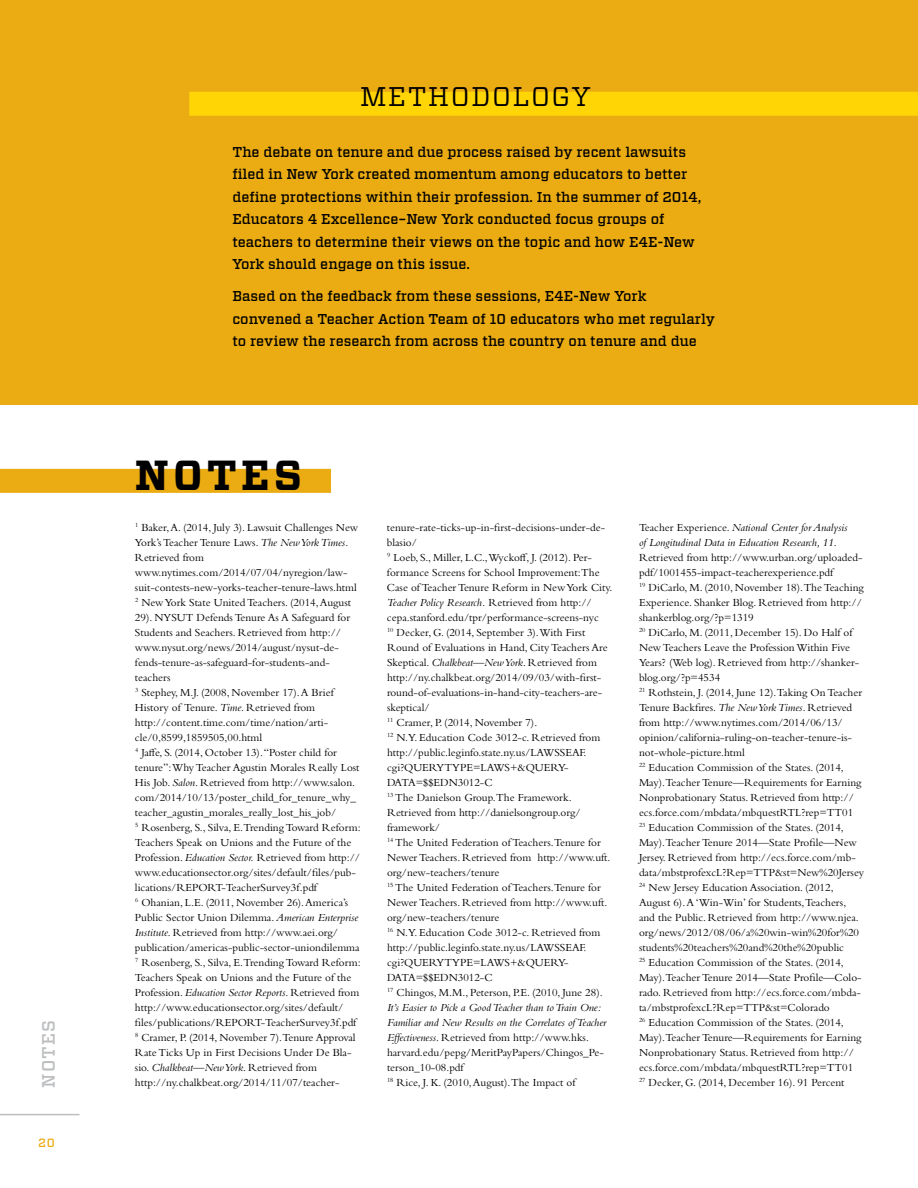
<style>
.page{position:relative;width:918px;height:1188px;background:#fff}
.page>*{position:absolute;margin:0;border:0;box-sizing:border-box;transform-origin:0 0}
.t1{font:700 42px "Vitesse";letter-spacing:.1em;color:#000}
.t2{font:27px "Vitesse";letter-spacing:.06em;color:#000}
.t3{font:500 18px "Vitesse";letter-spacing:.06em;color:#bcbec0}
.t4{font:500 14.25px/22.5px "Vitesse";color:#000}
.t5{font:500 12px "Vitesse";color:#ebac13}
.t6{font:11.25px/15px "Bembo Std";color:#000}
.s1{font-style:italic}
</style>
<div class="page">
<hr style="left:0;top:1114px;width:80px;height:1px;background:#bcbec0">
<div style="left:0;top:0;width:918px;height:405px;background:#ebac13"></div>
<div style="left:0;top:469px;width:331px;height:24px;background:#ebac13"></div>
<div style="left:189px;top:92px;width:729px;height:24px;background:#ffd506"></div>
<h3 class="t3" style="left:37px;top:1088px;width:69px;rotate:-90deg">NOTES</h3>
<p class="t5" style="left:38px;top:1134px;width:18px">20</p>
<h2 class="t2" style="left:360px;top:78px;width:232px">METHODOLOGY</h2>
<p class="t4" style="left:232px;top:140px;width:470px">The debate on tenure and due process raised by recent lawsuits filed in New York created momentum among educators to better define protections within their profession. In the summer of 2014, Educators 4 Excellence–New York conducted focus groups of teachers to determine their views on the topic and how E4E-New York should engage on this issue.</p>
<p class="t4" style="left:232px;top:285px;width:484px">Based on the feedback from these sessions, E4E-New York convened a Teacher Action Team of 10 educators who met regularly to review the research from across the country on tenure and due</p>
<h1 class="t1" style="left:135px;top:447px;width:169px">NOTES</h1>
<p class="t6" style="left:135px;top:520px;width:227px"><sup>1</sup> Baker, A. (2014, July 3). Lawsuit Challenges New York’s Teacher Tenure Laws. <span class="s1">The New York Times</span>.<br>Retrieved from www.nytimes.com/2014/07/04/nyregion/law&shy;suit-contests-new-yorks-teacher-tenure-laws.html <sup>2</sup> New York State United Teachers. (2014, August 29). NYSUT Defends Tenure As A Safeguard for Students and Seachers. Retrieved from http:// www.nysut.org/news/2014/august/nysut-de&shy;fends-tenure-as-safeguard-for-students-and&shy;teachers<br><sup>3</sup> Stephey, M.J. (2008, November 17). A Brief History of Tenure. <span class="s1">Time</span>. Retrieved from http://content.time.com/time/nation/arti&shy;cle/0,8599,1859505,00.html<br><sup>4</sup> Jaffe, S. (2014, October 13). “Poster child for tenure”:Why Teacher Agustin Morales Really Lost His Job. <span class="s1">Salon</span>. Retrieved from http://www.salon. com/2014/10/13/poster_child_for_tenure_why_ teacher_agustin_morales_really_lost_his_job/<br><sup>5</sup> Rosenberg, S., Silva, E.Trending Toward Reform:<br>Teachers Speak on Unions and the Future of the Profession. <span class="s1">Education Sector.</span> Retrieved from http:// www.educationsector.org/sites/default/files/pub&shy;lications/REPORT-TeacherSurvey3f.pdf<br><sup>6</sup> Ohanian, L.E. (2011, November 26). America’s Public Sector Union Dilemma. <span class="s1">American Enterprise Institute</span>. Retrieved from http://www.aei.org/ publication/americas-public-sector-uniondilemma <sup>7</sup> Rosenberg, S., Silva, E.Trending Toward Reform:<br>Teachers Speak on Unions and the Future of the Profession. <span class="s1">Education Sector Reports</span>. Retrieved from http://www.educationsector.org/sites/default/ files/publications/REPORT-TeacherSurvey3f.pdf <sup>8</sup> Cramer, P. (2014, November 7).Tenure Approval Rate Ticks Up in First Decisions Under De Bla&shy;sio. <span class="s1">Chalkbeat—New York</span>. Retrieved from http://ny.chalkbeat.org/2014/11/07/teacher-</p>
<p class="t6" style="left:387px;top:520px;width:227px">tenure-rate-ticks-up-in-first-decisions-under-de&shy;blasio/<br><sup>9</sup> Loeb, S., Miller, L.C.,Wyckoff, J. (2012). Per&shy;formance Screens for School Improvement:The Case of Teacher Tenure Reform in New York City.<br><span class="s1">Teacher Policy Research.</span> Retrieved from http:// cepa.stanford.edu/tpr/performance-screens-nyc<br><sup>10</sup> Decker, G. (2014, September 3).With First Round of Evaluations in Hand, City Teachers Are Skeptical. <span class="s1">Chalkbeat—New York</span>. Retrieved from http://ny.chalkbeat.org/2014/09/03/with-first&shy;round-of-evaluations-in-hand-city-teachers-are&shy;skeptical/<br><sup>11</sup> Cramer, P. (2014, November 7).<br><sup>12</sup> N.Y. Education Code 3012-c. Retrieved from http://public.leginfo.state.ny.us/LAWSSEAF. cgi?QUERYTYPE=LAWS+&amp;QUERY-DATA=$$EDN3012-C<br><sup>13</sup> The Danielson Group.The Framework.<br>Retrieved from http://danielsongroup.org/ framework/<br><sup>14</sup> The United Federation of Teachers.Tenure for Newer Teachers. Retrieved from http://www.uft. org/new-teachers/tenure<br><sup>15</sup> The United Federation of Teachers.Tenure for Newer Teachers. Retrieved from http://www.uft. org/new-teachers/tenure<br><sup>16</sup> N.Y. Education Code 3012-c. Retrieved from http://public.leginfo.state.ny.us/LAWSSEAF. cgi?QUERYTYPE=LAWS+&amp;QUERY-DATA=$$EDN3012-C<br><sup>17</sup> Chingos, M.M., Peterson, P.E. (2010, June 28).<br><span class="s1">It’s Easier to Pick a Good Teacher than to Train One:<br>Familiar and New Results on the Correlates of Teacher Effectiveness</span>. Retrieved from http://www.hks. harvard.edu/pepg/MeritPayPapers/Chingos_Pe&shy;terson_10-08.pdf<br><sup>18</sup> Rice, J. K. (2010, August).The Impact of</p>
<p class="t6" style="left:639px;top:520px;width:227px">Teacher Experience. <span class="s1">National Center for Analysis<br>of Longitudinal Data in Education Research, 11</span>.<br>Retrieved from http://www.urban.org/uploaded&shy;pdf/1001455-impact-teacherexperience.pdf<br><sup>19</sup> DiCarlo, M. (2010, November 18).The Teaching Experience. Shanker Blog. Retrieved from http:// shankerblog.org/?p=1319<br><sup>20</sup> DiCarlo, M. (2011, December 15). Do Half of New Teachers Leave the Profession Within Five Years? (Web log). Retrieved from http://shanker&shy;blog.org/?p=4534<br><sup>21</sup> Rothstein, J. (2014, June 12).Taking On Teacher Tenure Backfires. <span class="s1">The New York Times</span>. Retrieved from http://www.nytimes.com/2014/06/13/ opinion/california-ruling-on-teacher-tenure-is&shy;not-whole-picture.html<br><sup>22</sup> Education Commission of the States. (2014, May).Teacher Tenure—Requirements for Earning Nonprobationary Status. Retrieved from http:// ecs.force.com/mbdata/mbquestRTL?rep=TT01<br><sup>23</sup> Education Commission of the States. (2014, May).Teacher Tenure 2014—State Profile—New Jersey. Retrieved from http://ecs.force.com/mb&shy;data/mbstprofexcL?Rep=TTP&amp;st=New%20Jersey <sup>24</sup> New Jersey Education Association. (2012, August 6). A ‘Win-Win’ for Students,Teachers, and the Public. Retrieved from http://www.njea. org/news/2012/08/06/a%20win-win%20for%20 students%20teachers%20and%20the%20public<br><sup>25</sup> Education Commission of the States. (2014, May).Teacher Tenure 2014—State Profile—Colo&shy;rado. Retrieved from http://ecs.force.com/mbda&shy;ta/mbstprofexcL?Rep=TTP&amp;st=Colorado<br><sup>26</sup> Education Commission of the States. (2014, May).Teacher Tenure—Requirements for Earning Nonprobationary Status. Retrieved from http:// ecs.force.com/mbdata/mbquestRTL?rep=TT01<br><sup>27</sup> Decker, G. (2014, December 16). 91 Percent</p>
</div>
